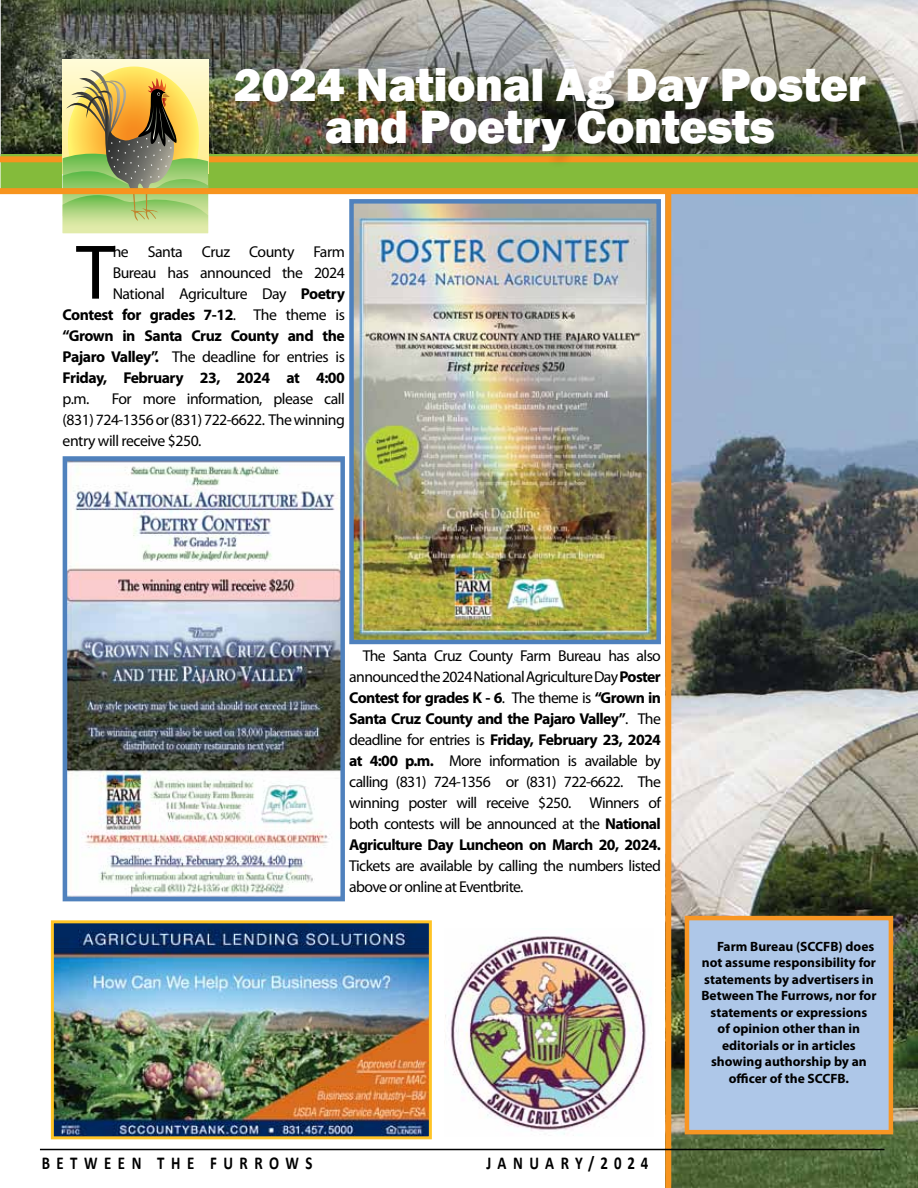
<style>
.page{position:relative;width:918px;height:1188px;background:#fff}
.page>*{position:absolute;margin:0;border:0;box-sizing:border-box;transform-origin:0 0}
.t1{font:78px "Myriad Pro";color:#000}
.t2{font:800 48px/42px "Franklin Gothic";letter-spacing:-.01em;color:#fff;text-align:center}
.t3{font:700 18.15px "Calibri";letter-spacing:.44em;color:#000;scale:.82 1}
.t4{font:700 18.15px "Calibri";letter-spacing:.415em;color:#000;scale:.82 1}
.t5{font:15.75px/21px "Myriad Pro";letter-spacing:-.035em;color:#000;text-align:justify}
.t6{font:700 13.5px "Myriad Pro";color:#000}
.s1{font-weight:700}
</style>
<div class="page">
<img style="left:671px;top:233px;width:247px;height:955px">
<svg style="left:0;top:0;width:918px;height:156px;background:#989991"></svg>
<div style="left:665px;top:193px;width:6px;height:995px;background:#f7941e"></div>
<div style="left:63px;top:60px;width:145px;height:113px;background:#fffbd5"></div>
<svg style="left:1px;top:67px;width:917px;height:166px;background:#a4b37d"></svg>
<div style="left:0;top:188px;width:918px;height:6px;background:#f7941e"></div>
<img style="left:354px;top:204px;width:302px;height:435px">
<div style="left:349px;top:199px;width:312px;height:445px;border:4px solid #4f81bd"></div>
<img style="left:68px;top:461px;width:272px;height:435px">
<div style="left:63px;top:456px;width:282px;height:445px;border:4px solid #4f81bd"></div>
<div style="left:238px;top:70px;width:647px;height:99px;background:#000;opacity:.14"></div>
<hr style="left:40px;top:1149px;width:845px;height:1px;background:#000">
<img style="left:445px;top:936px;width:204px;height:199px">
<div style="left:687px;top:918px;width:204px;height:214px;background:#aec7e8"></div>
<div style="left:685px;top:916px;width:208px;height:218px;border:4px solid #f89623"></div>
<img style="left:55px;top:924px;width:373px;height:211px">
<div style="left:51px;top:920px;width:381px;height:219px;border:3px solid #ffc425"></div>
<h2 class="t2" style="left:234px;top:63px;width:634px">2024 National Ag Day Poster and Poetry Contests</h2>
<p class="t5" style="left:63px;top:241px;width:284px;text-align:right">he Santa Cruz County Farm<br>Bureau has announced the 2024<br>National Agriculture Day <span class="s1">Poetry Contest for grades 7-12</span>. The theme is <span class="s1">“Grown in Santa Cruz County and the Pajaro Valley”.</span> The deadline for entries is <span class="s1">Friday, February 23, 2024 at 4:00</span></p>
<p class="t5" style="left:63px;top:388px;width:28px">p.m.</p>
<h1 class="t1" style="left:76px;top:224px;width:40px">T</h1>
<p class="t5" style="left:63px;top:388px;width:284px;text-indent:49px">For more information, please call (831) 724-1356 or (831) 722-6622. The winning entry will receive $250.</p>
<p class="t5" style="left:349px;top:645px;width:313px;text-indent:13px">The Santa Cruz County Farm Bureau has also announced the 2024 National Agriculture Day <span class="s1">Poster Contest for grades K - 6</span>. The theme is <span class="s1">“Grown in Santa Cruz County and the Pajaro Valley”</span>. The deadline for entries is <span class="s1">Friday, February 23, 2024 at 4:00 p.m.</span> More information is available by calling (831) 724-1356 or (831) 722-6622. The winning poster will receive $250. Winners of both contests will be announced at the <span class="s1">National Agriculture Day Luncheon on March 20, 2024.</span></p>
<p class="t5" style="left:349px;top:855px;width:313px">Tickets are available by calling the numbers listed above or online at Eventbrite.</p>
<p class="t3" style="left:42px;top:1152px;width:332px">BETWEEN THE FURROWS</p>
<p class="t4" style="left:486px;top:1152px;width:199px">JANUARY/2024</p>
<p class="t6" style="left:717px;top:937px;width:159px">Farm Bureau (SCCFB) does</p>
<p class="t6" style="left:702px;top:954px;width:176px">not assume responsibility for</p>
<p class="t6" style="left:704px;top:970px;width:171px">statements by advertisers in</p>
<p class="t6" style="left:701px;top:987px;width:177px">Between The Furrows, nor for</p>
<p class="t6" style="left:711px;top:1003px;width:158px">statements or expressions</p>
<p class="t6" style="left:718px;top:1020px;width:144px">of opinion other than in</p>
<p class="t6" style="left:722px;top:1036px;width:135px">editorials or in articles</p>
<p class="t6" style="left:711px;top:1053px;width:157px">showing authorship by an</p>
<p class="t6" style="left:729px;top:1069px;width:122px">officer of the SCCFB.</p>
</div>
